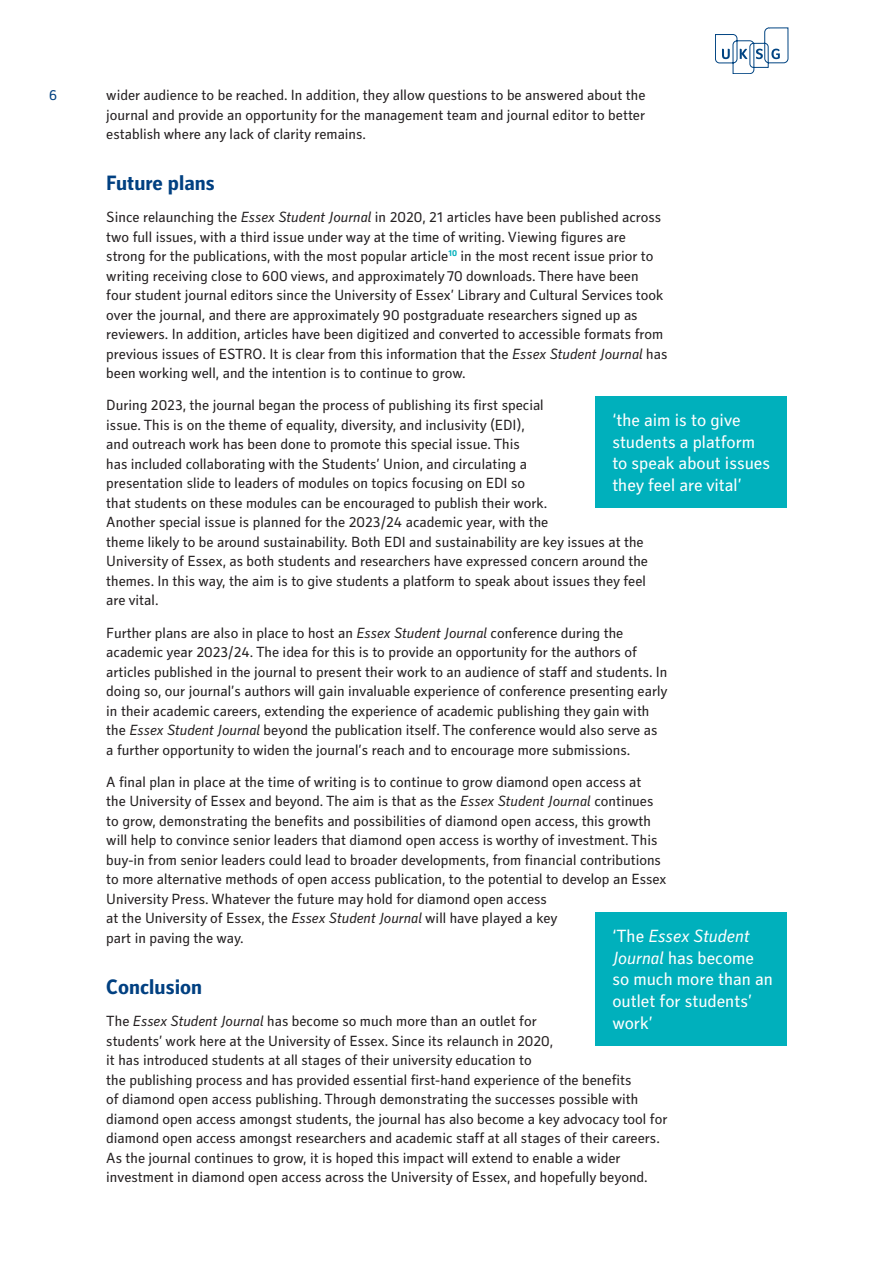
<style>
.page{position:relative;width:893px;height:1263px;background:#fff}
.page>*{position:absolute;margin:0;border:0;box-sizing:border-box;transform-origin:0 0}
.A-Style_Heading{font:700 21px "Secca Std";color:#014081}
.Stand_out_quote{font:18px/21.6px "Secca Std";color:#fff}
.Body{font:15px/19.5px "Secca Std";color:#231f20}
.t1{font:15px "Secca Std";color:#014081}
.s1{font-style:italic}
</style>
<div class="page">
<svg style="left:715px;top:28px;width:73px;height:46px"></svg>
<div style="left:595px;top:396px;width:192px;height:112px;background:#00b0bc"></div>
<div style="left:595px;top:912px;width:192px;height:133px;background:#00b0bc"></div>
<p class="t1" style="left:49px;top:87px;width:10px">6</p>
<p class="Body" style="left:106px;top:86px;width:541px;text-align:justify">wider audience to be reached. In addition, they allow questions to be answered about the journal and provide an opportunity for the management team and journal editor to better establish where any lack of clarity remains.</p>
<p class="A-Style_Heading" style="left:106px;top:171px;width:110px">Future plans</p>
<p class="Body" style="left:106px;top:208px;width:563px">Since relaunching the <span class="s1">Essex Student Journal</span> in 2020, 21 articles have been published across two full issues, with a third issue under way at the time of writing. Viewing figures are strong for the publications, with the most popular article<sup>10</sup> in the most recent issue prior to writing receiving close to 600 views, and approximately 70 downloads. There have been four student journal editors since the University of Essex’ Library and Cultural Services took over the journal, and there are approximately 90 postgraduate researchers signed up as reviewers. In addition, articles have been digitized and converted to accessible formats from previous issues of ESTRO. It is clear from this information that the <span class="s1">Essex Student Journal</span> has been working well, and the intention is to continue to grow.</p>
<p class="Body" style="left:106px;top:396px;width:543px">During 2023, the journal began the process of publishing its first special<br>issue. This is on the theme of equality, diversity, and inclusivity (EDI),<br>and outreach work has been done to promote this special issue. This<br>has included collaborating with the Students’ Union, and circulating a<br>presentation slide to leaders of modules on topics focusing on EDI so<br>that students on these modules can be encouraged to publish their work.<br>Another special issue is planned for the 2023/24 academic year, with the<br>theme likely to be around sustainability. Both EDI and sustainability are key issues at the University of Essex, as both students and researchers have expressed concern around the themes. In this way, the aim is to give students a platform to speak about issues they feel are vital.</p>
<p class="Body" style="left:106px;top:623px;width:563px">Further plans are also in place to host an <span class="s1">Essex Student Journal</span> conference during the academic year 2023/24. The idea for this is to provide an opportunity for the authors of articles published in the journal to present their work to an audience of staff and students. In doing so, our journal’s authors will gain invaluable experience of conference presenting early in their academic careers, extending the experience of academic publishing they gain with the <span class="s1">Essex Student Journal</span> beyond the publication itself. The conference would also serve as a further opportunity to widen the journal’s reach and to encourage more submissions.</p>
<p class="Body" style="left:106px;top:773px;width:562px">A final plan in place at the time of writing is to continue to grow diamond open access at<br>the University of Essex and beyond. The aim is that as the <span class="s1">Essex Student Journal</span> continues to grow, demonstrating the benefits and possibilities of diamond open access, this growth will help to convince senior leaders that diamond open access is worthy of investment. This buy-in from senior leaders could lead to broader developments, from financial contributions to more alternative methods of open access publication, to the potential to develop an Essex University Press. Whatever the future may hold for diamond open access<br>at the University of Essex, the <span class="s1">Essex Student Journal</span> will have played a key<br>part in paving the way.</p>
<p class="A-Style_Heading" style="left:106px;top:975px;width:97px">Conclusion</p>
<p class="Body" style="left:106px;top:1012px;width:563px">The <span class="s1">Essex Student Journal</span> has become so much more than an outlet for<br>students’ work here at the University of Essex. Since its relaunch in 2020,<br>it has introduced students at all stages of their university education to<br>the publishing process and has provided essential first-hand experience of the benefits<br>of diamond open access publishing. Through demonstrating the successes possible with diamond open access amongst students, the journal has also become a key advocacy tool for diamond open access amongst researchers and academic staff at all stages of their careers.<br>As the journal continues to grow, it is hoped this impact will extend to enable a wider investment in diamond open access across the University of Essex, and hopefully beyond.</p>
<p class="Stand_out_quote" style="left:612px;top:410px;width:159px">‘the aim is to give students a platform to speak about issues they feel are vital’</p>
<p class="Stand_out_quote" style="left:612px;top:926px;width:162px">‘The <span class="s1">Essex Student<br>Journal</span> has become so much more than an outlet for students’ work’</p>
</div>
